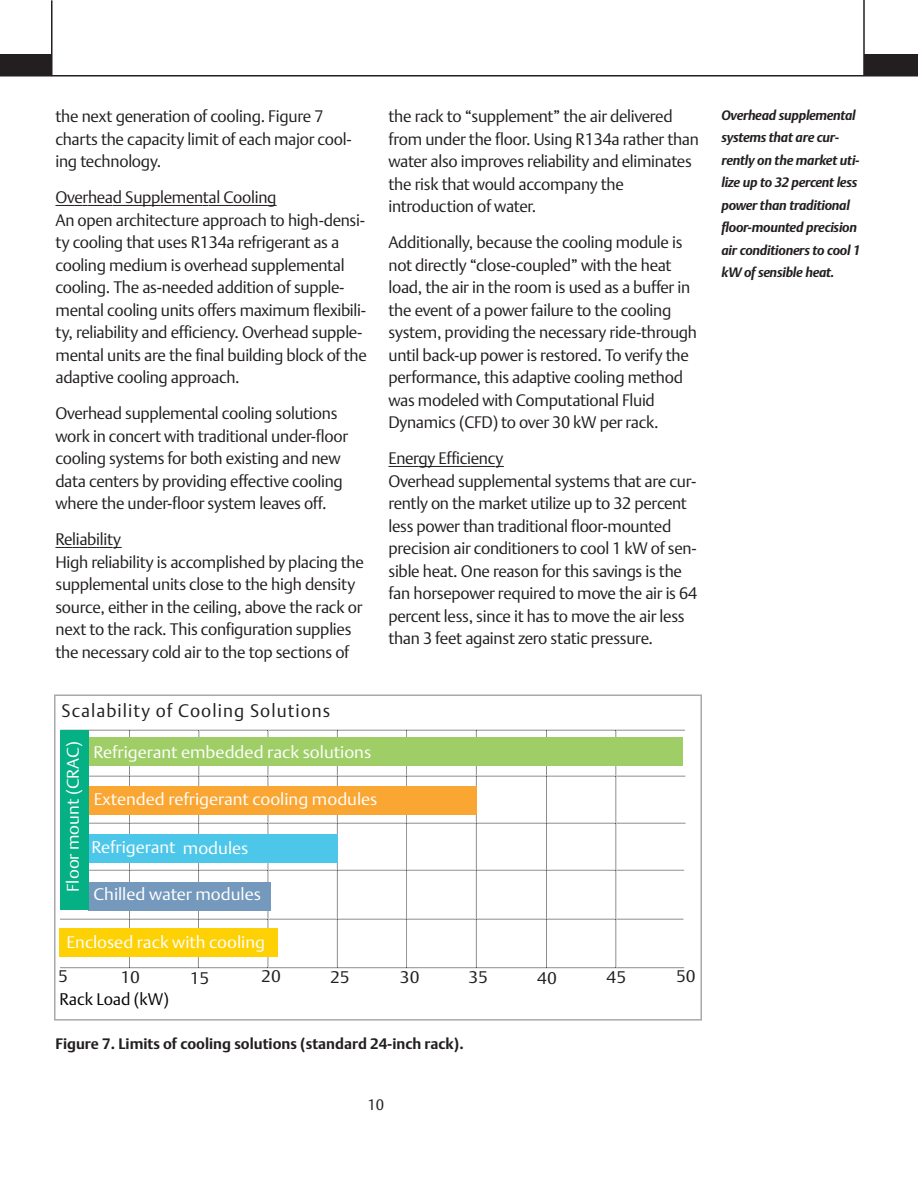
<style>
.page{position:relative;width:918px;height:1188px;background:#fff}
.page>*{position:absolute;margin:0;border:0;box-sizing:border-box;transform-origin:0 0}
.t1{font:18px "DTL Argo T Light";color:#231f20}
.t2{font:16.65px "DTL Argo T Light";color:#fff;scale:1.06 1}
.t3{font:16.65px "DTL Argo T Light";color:#231f20;scale:1.06 1}
.t4{font:16.65px "DTL Argo T Light";color:#050504}
.t5{font:16.5px/22.5px "DTL Argo T Light";letter-spacing:-.015em;color:#231f20}
.t6{font:700 15px "DTL Argo T";color:#231f20}
.t7{font:15px "DTL Argo T Light";color:#231f20}
.t8{font:italic 700 13.5px/22.5px "DTL Argo T";letter-spacing:-.02em;color:#231f20}
</style>
<div class="page">
<hr style="left:0;top:75px;width:918px;height:2px;background:#231f20">
<div style="left:865px;top:54px;width:53px;height:22px;background:#231f20"></div>
<hr style="left:863px;top:0;width:2px;height:76px;background:#231f20">
<div style="left:0;top:54px;width:51px;height:22px;background:#231f20"></div>
<hr style="left:51px;top:0;width:1px;height:76px;background:#231f20">
<svg style="left:56px;top:205px;width:177px;height:1px"></svg>
<hr style="left:233px;top:205px;width:34px;height:1px;background:#231f20">
<svg style="left:56px;top:547px;width:66px;height:1px"></svg>
<svg style="left:388px;top:466px;width:30px;height:1px"></svg>
<hr style="left:419px;top:466px;width:41px;height:1px;background:#231f20">
<svg style="left:460px;top:466px;width:44px;height:1px"></svg>
<hr style="left:616px;top:776px;width:69px;height:1px;background:#808285">
<hr style="left:547px;top:776px;width:68px;height:1px;background:#808285">
<hr style="left:477px;top:776px;width:69px;height:1px;background:#808285">
<hr style="left:407px;top:776px;width:69px;height:1px;background:#808285">
<hr style="left:338px;top:776px;width:68px;height:1px;background:#808285">
<hr style="left:268px;top:776px;width:69px;height:1px;background:#808285">
<hr style="left:199px;top:776px;width:69px;height:1px;background:#808285">
<hr style="left:130px;top:776px;width:68px;height:1px;background:#808285">
<hr style="left:62px;top:776px;width:67px;height:1px;background:#808285">
<hr style="left:616px;top:823px;width:70px;height:1px;background:#808285">
<hr style="left:547px;top:823px;width:68px;height:1px;background:#808285">
<hr style="left:477px;top:823px;width:69px;height:1px;background:#808285">
<hr style="left:407px;top:823px;width:69px;height:1px;background:#808285">
<hr style="left:338px;top:823px;width:68px;height:1px;background:#808285">
<hr style="left:268px;top:823px;width:69px;height:1px;background:#808285">
<hr style="left:199px;top:823px;width:69px;height:1px;background:#808285">
<hr style="left:130px;top:823px;width:68px;height:1px;background:#808285">
<hr style="left:64px;top:823px;width:65px;height:1px;background:#808285">
<hr style="left:616px;top:870px;width:68px;height:1px;background:#808285">
<hr style="left:547px;top:870px;width:68px;height:1px;background:#808285">
<hr style="left:477px;top:870px;width:69px;height:1px;background:#808285">
<hr style="left:407px;top:870px;width:69px;height:1px;background:#808285">
<hr style="left:338px;top:870px;width:68px;height:1px;background:#808285">
<hr style="left:268px;top:870px;width:69px;height:1px;background:#808285">
<hr style="left:199px;top:870px;width:69px;height:1px;background:#808285">
<hr style="left:130px;top:870px;width:68px;height:1px;background:#808285">
<hr style="left:64px;top:870px;width:65px;height:1px;background:#808285">
<hr style="left:616px;top:919px;width:67px;height:1px;background:#808285">
<hr style="left:547px;top:919px;width:68px;height:1px;background:#808285">
<hr style="left:477px;top:919px;width:69px;height:1px;background:#808285">
<hr style="left:407px;top:919px;width:69px;height:1px;background:#808285">
<hr style="left:338px;top:919px;width:68px;height:1px;background:#808285">
<hr style="left:268px;top:919px;width:69px;height:1px;background:#808285">
<hr style="left:199px;top:919px;width:69px;height:1px;background:#808285">
<hr style="left:130px;top:919px;width:68px;height:1px;background:#808285">
<hr style="left:60px;top:919px;width:69px;height:1px;background:#808285">
<hr style="left:198px;top:920px;width:1px;height:47px;background:#808285">
<hr style="left:198px;top:871px;width:1px;height:48px;background:#808285">
<hr style="left:198px;top:824px;width:1px;height:46px;background:#808285">
<hr style="left:198px;top:777px;width:1px;height:46px;background:#808285">
<hr style="left:198px;top:731px;width:1px;height:45px;background:#808285">
<hr style="left:268px;top:920px;width:1px;height:47px;background:#808285">
<hr style="left:268px;top:871px;width:1px;height:48px;background:#808285">
<hr style="left:268px;top:824px;width:1px;height:46px;background:#808285">
<hr style="left:268px;top:777px;width:1px;height:46px;background:#808285">
<hr style="left:268px;top:731px;width:1px;height:45px;background:#808285">
<hr style="left:337px;top:920px;width:1px;height:47px;background:#808285">
<hr style="left:337px;top:871px;width:1px;height:48px;background:#808285">
<hr style="left:337px;top:824px;width:1px;height:46px;background:#808285">
<hr style="left:337px;top:777px;width:1px;height:46px;background:#808285">
<hr style="left:337px;top:731px;width:1px;height:45px;background:#808285">
<hr style="left:406px;top:920px;width:1px;height:47px;background:#808285">
<hr style="left:406px;top:871px;width:1px;height:48px;background:#808285">
<hr style="left:406px;top:824px;width:1px;height:46px;background:#808285">
<hr style="left:406px;top:777px;width:1px;height:46px;background:#808285">
<hr style="left:406px;top:731px;width:1px;height:45px;background:#808285">
<hr style="left:476px;top:920px;width:1px;height:47px;background:#808285">
<hr style="left:476px;top:871px;width:1px;height:48px;background:#808285">
<hr style="left:476px;top:824px;width:1px;height:46px;background:#808285">
<hr style="left:476px;top:777px;width:1px;height:46px;background:#808285">
<hr style="left:476px;top:731px;width:1px;height:45px;background:#808285">
<hr style="left:546px;top:920px;width:1px;height:47px;background:#808285">
<hr style="left:546px;top:871px;width:1px;height:48px;background:#808285">
<hr style="left:546px;top:824px;width:1px;height:46px;background:#808285">
<hr style="left:546px;top:777px;width:1px;height:46px;background:#808285">
<hr style="left:546px;top:731px;width:1px;height:45px;background:#808285">
<hr style="left:615px;top:920px;width:1px;height:47px;background:#808285">
<hr style="left:615px;top:871px;width:1px;height:48px;background:#808285">
<hr style="left:615px;top:824px;width:1px;height:46px;background:#808285">
<hr style="left:615px;top:777px;width:1px;height:46px;background:#808285">
<hr style="left:615px;top:731px;width:1px;height:45px;background:#808285">
<hr style="left:129px;top:920px;width:1px;height:47px;background:#808285">
<hr style="left:129px;top:871px;width:1px;height:48px;background:#808285">
<hr style="left:129px;top:824px;width:1px;height:46px;background:#808285">
<hr style="left:129px;top:777px;width:1px;height:46px;background:#808285">
<hr style="left:129px;top:731px;width:1px;height:45px;background:#808285">
<svg style="left:61px;top:730px;width:624px;height:1px"></svg>
<svg style="left:60px;top:967px;width:624px;height:1px"></svg>
<div style="left:89px;top:738px;width:594px;height:28px;background:#9fce66"></div>
<div style="left:89px;top:786px;width:387px;height:28px;background:#faa633"></div>
<div style="left:89px;top:835px;width:248px;height:28px;background:#4dc7e9"></div>
<div style="left:88px;top:882px;width:182px;height:28px;background:#7499bd"></div>
<div style="left:60px;top:731px;width:29px;height:179px;background:#05b085"></div>
<div style="left:60px;top:929px;width:218px;height:28px;background:#fed105"></div>
<div style="left:54px;top:694px;width:648px;height:327px;border:2px solid #a8a9ad"></div>
<p class="t5" style="left:56px;top:105px;width:298px">the next generation of cooling. Figure 7 charts the capacity limit of each major cool&shy;ing technology.</p>
<p class="t5" style="left:56px;top:186px;width:313px">Overhead Supplemental Cooling<br>An open architecture approach to high-densi&shy;ty cooling that uses R134a refrigerant as a cooling medium is overhead supplemental cooling. The as-needed addition of supple&shy;mental cooling units offers maximum flexibili&shy;ty, reliability and efficiency. Overhead supple&shy;mental units are the final building block of the adaptive cooling approach.</p>
<p class="t5" style="left:56px;top:402px;width:294px">Overhead supplemental cooling solutions work in concert with traditional under-floor cooling systems for both existing and new data centers by providing effective cooling where the under-floor system leaves off.</p>
<p class="t5" style="left:56px;top:528px;width:310px">Reliability<br>High reliability is accomplished by placing the supplemental units close to the high density source, either in the ceiling, above the rack or next to the rack. This configuration supplies the necessary cold air to the top sections of</p>
<p class="t5" style="left:388px;top:105px;width:312px">the rack to “supplement” the air delivered from under the floor. Using R134a rather than water also improves reliability and eliminates the risk that would accompany the introduction of water.</p>
<p class="t5" style="left:388px;top:231px;width:310px">Additionally, because the cooling module is not directly “close-coupled” with the heat load, the air in the room is used as a buffer in the event of a power failure to the cooling system, providing the necessary ride-through until back-up power is restored. To verify the performance, this adaptive cooling method was modeled with Computational Fluid Dynamics (CFD) to over 30 kW per rack.</p>
<p class="t5" style="left:388px;top:447px;width:310px">Energy Efficiency<br>Overhead supplemental systems that are cur&shy;rently on the market utilize up to 32 percent less power than traditional floor-mounted precision air conditioners to cool 1 kW of sen&shy;sible heat. One reason for this savings is the fan horsepower required to move the air is 64 percent less, since it has to move the air less than 3 feet against zero static pressure.</p>
<p class="t1" style="left:62px;top:700px;width:270px">Scalability of Cooling Solutions</p>
<p class="t2" style="left:63px;top:892px;width:143px;rotate:-90deg">mrool F C(tnuo R A C )</p>
<p class="t2" style="left:93px;top:742px;width:264px">Refrigerant embedded rack solutions</p>
<p class="t2" style="left:94px;top:790px;width:269px">Extended refrigerant cooling modules</p>
<p class="t2" style="left:91px;top:837px;width:150px">Refrigerant modules</p>
<p class="t2" style="left:94px;top:885px;width:160px">Chilled water modules</p>
<p class="t2" style="left:66px;top:933px;width:189px">Enclosed rack with cooling</p>
<p class="t3" style="left:58px;top:966px;width:11px">5</p>
<p class="t3" style="left:120px;top:967px;width:20px">10</p>
<p class="t3" style="left:190px;top:969px;width:20px">15</p>
<p class="t3" style="left:261px;top:966px;width:20px">20</p>
<p class="t3" style="left:330px;top:967px;width:20px">25</p>
<p class="t3" style="left:400px;top:967px;width:20px">30</p>
<p class="t3" style="left:468px;top:968px;width:20px">35</p>
<p class="t3" style="left:537px;top:968px;width:20px">40</p>
<p class="t3" style="left:607px;top:968px;width:20px">45</p>
<p class="t3" style="left:676px;top:967px;width:20px">50</p>
<p class="t4" style="left:59px;top:990px;width:111px">Rack Load (kW)</p>
<p class="t6" style="left:56px;top:1035px;width:410px">Figure 7. Limits of cooling solutions (standard 24-inch rack).</p>
<p class="t7" style="left:368px;top:1096px;width:18px">10</p>
<p class="t8" style="left:722px;top:104px;width:140px">Overhead supplemental systems that are cur&shy;rently on the market uti&shy;lize up to 32 percent less power than traditional floor-mounted precision air conditioners to cool 1 kW of sensible heat.</p>
</div>
